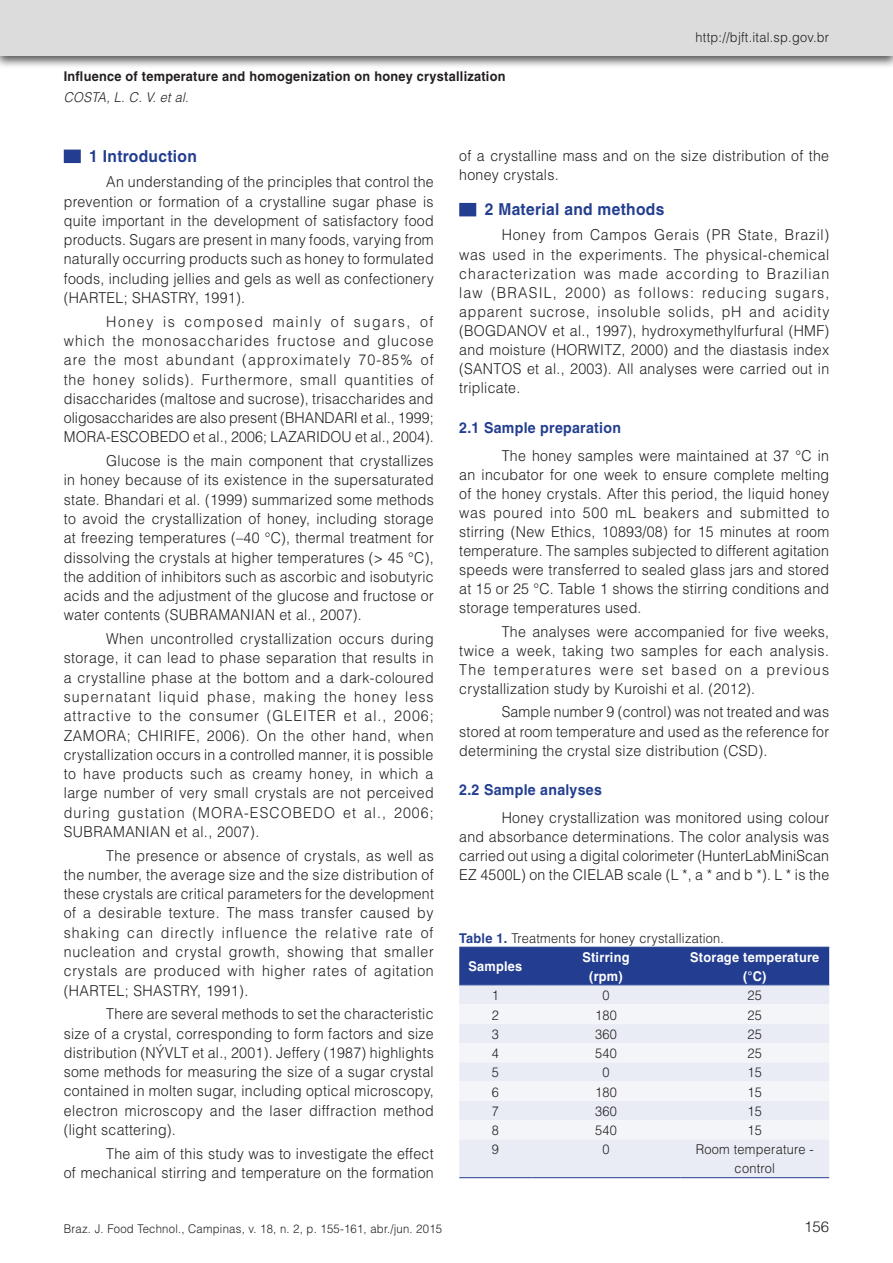
<style>
.page{position:relative;width:893px;height:1263px;background:#fff}
.page>*{position:absolute;margin:0;border:0;box-sizing:border-box;transform-origin:0 0}
.Heading1{font:700 16.5px "Helvetica";letter-spacing:.02em;color:#233e90;scale:.94 1}
.Paragraph{font:300 15px/19.4px "Helvetica";letter-spacing:.02em;color:#231f20;text-align:justify;scale:.94 1}
.Heading2{font:700 15px "Helvetica";letter-spacing:.02em;color:#233e90;scale:.94 1}
.pagenumber{font:300 15px "Helvetica";color:#231f20}
.TableBody{font:300 13.5px/18.8px "Helvetica";letter-spacing:.02em;color:#231f20;text-align:center;scale:.94 1}
.TableTitle{font:300 13.5px "Helvetica";letter-spacing:.02em;color:#231f20;scale:.94 1}
.RunningTitleAlt{font:700 13.5px "Helvetica";letter-spacing:.02em;color:#231f20;scale:.94 1}
.TableHead{font:700 13.5px/18.8px "Helvetica";letter-spacing:.02em;color:#fff;text-align:center;scale:.94 1}
.RunningAuthorsAlt{font:italic 300 13.5px "Helvetica";letter-spacing:.02em;color:#231f20;scale:.94 1}
.pubNameFooter{font:300 12px "Helvetica";letter-spacing:.02em;color:#231f20;scale:.94 1}
.s1{font-weight:700;color:#233e90}
</style>
<div class="page">
<div style="left:0;top:0;width:893px;height:69px;background:#231f20;opacity:.75"></div>
<div style="left:0;top:0;width:893px;height:56px;background:#dcdcdc"></div>
<div style="left:64px;top:150px;width:17px;height:13px;background:#233e90"></div>
<div style="left:459px;top:203px;width:17px;height:13px;background:#233e90"></div>
<div style="left:459px;top:948px;width:370px;height:36px;background:#233e90"></div>
<div style="left:459px;top:985px;width:370px;height:192px;background:#e9ecf4"></div>
<svg style="left:459px;top:1004px;width:370px;height:135px;fill:#f4f5f9"></svg>
<hr style="left:459px;top:947px;width:72px;height:1px;background:#233e90">
<hr style="left:531px;top:947px;width:149px;height:1px;background:#233e90">
<hr style="left:680px;top:947px;width:149px;height:1px;background:#233e90">
<hr style="left:459px;top:984px;width:72px;height:1px;background:#233e90">
<hr style="left:531px;top:984px;width:149px;height:1px;background:#233e90">
<hr style="left:680px;top:984px;width:149px;height:1px;background:#233e90">
<hr style="left:459px;top:1177px;width:72px;height:1px;background:#233e90">
<hr style="left:531px;top:1177px;width:149px;height:1px;background:#233e90">
<hr style="left:680px;top:1177px;width:149px;height:1px;background:#233e90">
<p class="RunningTitleAlt" style="left:64px;top:68px;width:471px">Influence of temperature and homogenization on honey crystallization</p>
<p class="RunningAuthorsAlt" style="left:64px;top:89px;width:135px">COSTA, L. C. V. et al.</p>
<p class="TableTitle" style="left:696px;top:29px;width:144px">http://bjft.ital.sp.gov.br</p>
<p class="Heading1" style="left:89px;top:146px;width:116px">1 Introduction</p>
<p class="Paragraph" style="left:64px;top:172px;width:395px;text-indent:43px">An understanding of the principles that control the prevention or formation of a crystalline sugar phase is quite important in the development of satisfactory food products. Sugars are present in many foods, varying from naturally occurring products such as honey to formulated foods, including jellies and gels as well as confectionery (HARTEL; SHASTRY, 1991).</p>
<p class="Paragraph" style="left:64px;top:311px;width:395px;text-indent:43px">Honey is composed mainly of sugars, of which the monosaccharides fructose and glucose are the most abundant (approximately 70-85% of the honey solids). Furthermore, small quantities of disaccharides (maltose and sucrose), trisaccharides and oligosaccharides are also present (BHANDARI et al., 1999; MORA‑ESCOBEDO et al., 2006; LAZARIDOU et al., 2004).</p>
<p class="Paragraph" style="left:64px;top:451px;width:395px;text-indent:43px">Glucose is the main component that crystallizes in honey because of its existence in the supersaturated state. Bhandari et al. (1999) summarized some methods to avoid the crystallization of honey, including storage at freezing temperatures (–40 °C), thermal treatment for dissolving the crystals at higher temperatures (&gt; 45 °C), the addition of inhibitors such as ascorbic and isobutyric acids and the adjustment of the glucose and fructose or water contents (SUBRAMANIAN et al., 2007).</p>
<p class="Paragraph" style="left:64px;top:629px;width:395px;text-indent:43px">When uncontrolled crystallization occurs during storage, it can lead to phase separation that results in a crystalline phase at the bottom and a dark‑coloured supernatant liquid phase, making the honey less attractive to the consumer (GLEITER et al., 2006; ZAMORA; CHIRIFE, 2006). On the other hand, when crystallization occurs in a controlled manner, it is possible to have products such as creamy honey, in which a large number of very small crystals are not perceived during gustation (MORA-ESCOBEDO et al., 2006; SUBRAMANIAN et al., 2007).</p>
<p class="Paragraph" style="left:64px;top:845px;width:395px;text-indent:43px">The presence or absence of crystals, as well as the number, the average size and the size distribution of these crystals are critical parameters for the development of a desirable texture. The mass transfer caused by shaking can directly influence the relative rate of nucleation and crystal growth, showing that smaller crystals are produced with higher rates of agitation (HARTEL; SHASTRY, 1991).</p>
<p class="Paragraph" style="left:64px;top:1004px;width:395px;text-indent:43px">There are several methods to set the characteristic size of a crystal, corresponding to form factors and size distribution (NÝVLT et al., 2001). Jeffery (1987) highlights some methods for measuring the size of a sugar crystal contained in molten sugar, including optical microscopy, electron microscopy and the laser diffraction method (light scattering).</p>
<p class="Paragraph" style="left:64px;top:1143px;width:395px;text-align:right">The aim of this study was to investigate the effect<br>of mechanical stirring and temperature on the formation</p>
<p class="Paragraph" style="left:459px;top:146px;width:395px">of a crystalline mass and on the size distribution of the honey crystals.</p>
<p class="Heading1" style="left:485px;top:199px;width:193px">2 Material and methods</p>
<p class="Paragraph" style="left:459px;top:225px;width:395px;text-indent:43px">Honey from Campos Gerais (PR State, Brazil) was used in the experiments. The physical-chemical characterization was made according to Brazilian law (BRASIL, 2000) as follows: reducing sugars, apparent sucrose, insoluble solids, pH and acidity (BOGDANOV et al., 1997), hydroxymethylfurfural (HMF) and moisture (HORWITZ, 2000) and the diastasis index (SANTOS et al., 2003). All analyses were carried out in triplicate.</p>
<p class="Heading2" style="left:459px;top:418px;width:174px">2.1 Sample preparation</p>
<p class="Paragraph" style="left:459px;top:445px;width:395px;text-indent:43px">The honey samples were maintained at 37 °C in an incubator for one week to ensure complete melting of the honey crystals. After this period, the liquid honey was poured into 500 mL beakers and submitted to stirring (New Ethics, 10893/08) for 15 minutes at room temperature. The samples subjected to different agitation speeds were transferred to sealed glass jars and stored at 15 or 25 °C. Table 1 shows the stirring conditions and storage temperatures used.</p>
<p class="Paragraph" style="left:459px;top:622px;width:395px;text-indent:43px">The analyses were accompanied for five weeks, twice a week, taking two samples for each analysis.<br>The temperatures were set based on a previous crystallization study by Kuroishi et al. (2012).</p>
<p class="Paragraph" style="left:459px;top:702px;width:395px;text-indent:43px">Sample number 9 (control) was not treated and was stored at room temperature and used as the reference for determining the crystal size distribution (CSD).</p>
<p class="Heading2" style="left:459px;top:781px;width:153px">2.2 Sample analyses</p>
<p class="Paragraph" style="left:459px;top:808px;width:395px;text-indent:43px">Honey crystallization was monitored using colour and absorbance determinations. The color analysis was carried out using a digital colorimeter (HunterLabMiniScan EZ 4500L) on the CIELAB scale (L *, a * and b *). L * is the</p>
<p class="TableTitle" style="left:459px;top:929px;width:283px"><span class="s1">Table 1.</span> Treatments for honey crystallization.</p>
<p class="TableHead" style="left:468px;top:957px;width:59px">Samples</p>
<p class="TableHead" style="left:582px;top:947px;width:52px">Stirring (rpm)</p>
<p class="TableHead" style="left:690px;top:947px;width:139px">Storage temperature (°C)</p>
<p class="TableBody" style="left:492px;top:986px;width:9px">1</p>
<p class="TableBody" style="left:602px;top:986px;width:9px">0</p>
<p class="TableBody" style="left:748px;top:986px;width:17px">25</p>
<p class="TableBody" style="left:492px;top:1005px;width:9px">2</p>
<p class="TableBody" style="left:595px;top:1005px;width:25px">180</p>
<p class="TableBody" style="left:748px;top:1005px;width:17px">25</p>
<p class="TableBody" style="left:492px;top:1024px;width:9px">3</p>
<p class="TableBody" style="left:595px;top:1024px;width:25px">360</p>
<p class="TableBody" style="left:748px;top:1024px;width:17px">25</p>
<p class="TableBody" style="left:492px;top:1044px;width:9px">4</p>
<p class="TableBody" style="left:595px;top:1044px;width:25px">540</p>
<p class="TableBody" style="left:748px;top:1044px;width:17px">25</p>
<p class="TableBody" style="left:492px;top:1063px;width:9px">5</p>
<p class="TableBody" style="left:602px;top:1063px;width:9px">0</p>
<p class="TableBody" style="left:748px;top:1063px;width:17px">15</p>
<p class="TableBody" style="left:492px;top:1082px;width:9px">6</p>
<p class="TableBody" style="left:595px;top:1082px;width:25px">180</p>
<p class="TableBody" style="left:748px;top:1082px;width:17px">15</p>
<p class="TableBody" style="left:492px;top:1101px;width:9px">7</p>
<p class="TableBody" style="left:595px;top:1101px;width:25px">360</p>
<p class="TableBody" style="left:748px;top:1101px;width:17px">15</p>
<p class="TableBody" style="left:492px;top:1121px;width:9px">8</p>
<p class="TableBody" style="left:595px;top:1121px;width:25px">540</p>
<p class="TableBody" style="left:748px;top:1121px;width:17px">15</p>
<p class="TableBody" style="left:492px;top:1140px;width:9px">9</p>
<p class="TableBody" style="left:602px;top:1140px;width:9px">0</p>
<p class="TableBody" style="left:696px;top:1140px;width:127px">Room temperature - control</p>
<p class="pubNameFooter" style="left:64px;top:1221px;width:404px">Braz. J. Food Technol., Campinas, v. 18, n. 2, p. 155-161, abr./jun. 2015</p>
<p class="pagenumber" style="left:804px;top:1217px;width:27px">156</p>
</div>
